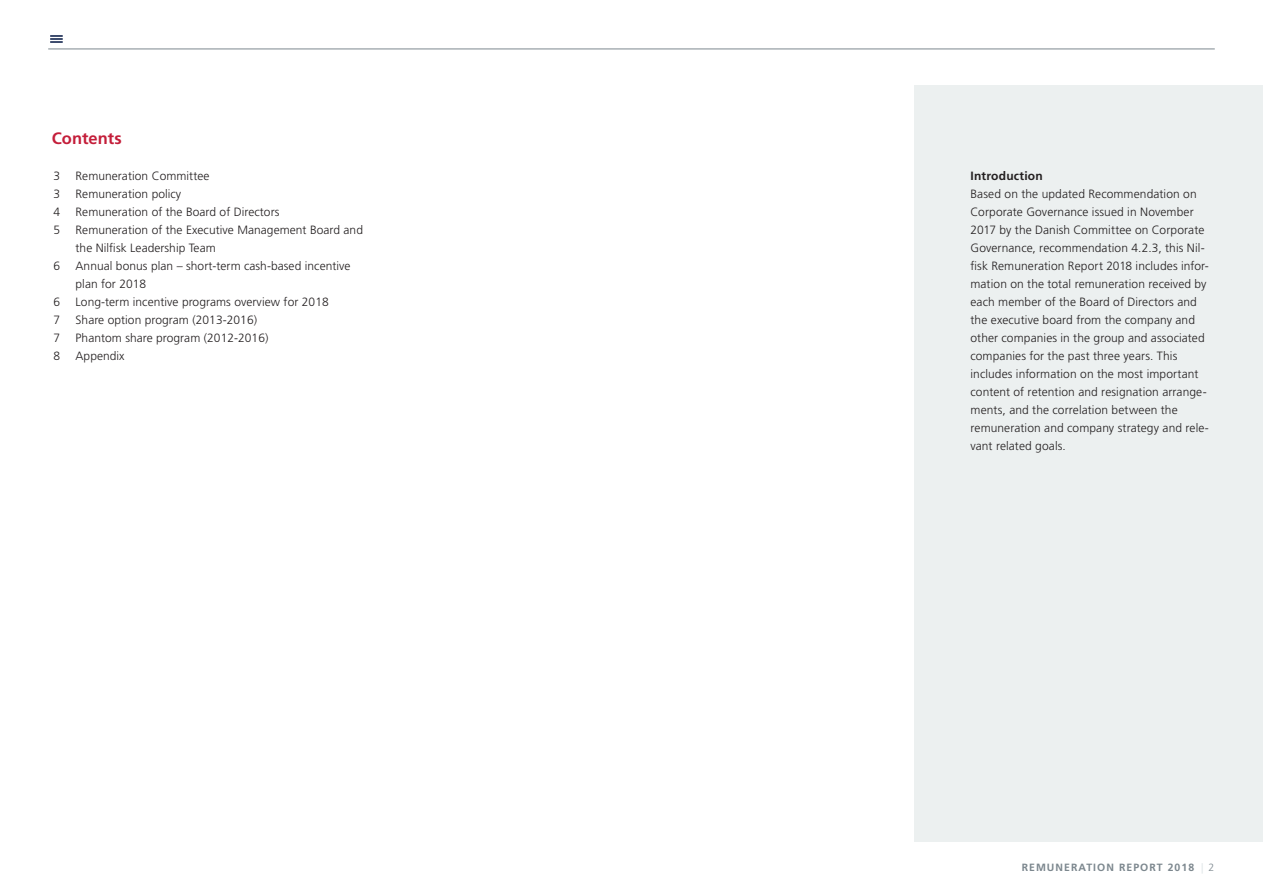
<style>
.page{position:relative;width:1263px;height:893px;background:#fff}
.page>*{position:absolute;margin:0;border:0;box-sizing:border-box;transform-origin:0 0}
.t1{font:700 16.5px "Frutiger LT Std";letter-spacing:.005em;color:#c41e3a}
.Body_text{font:300 12px/18px "Frutiger LT Std";letter-spacing:.01em;color:#231f20}
.TOC_-_body{font:300 12px/18px "Frutiger LT Std";letter-spacing:.005em;color:#231f20}
.t2{font:700 12px "Frutiger LT Std";letter-spacing:.015em;color:#231f20}
.TOC_-_numbers_body{font:300 12px "Frutiger LT Std";color:#231f20}
.t3{font:700 10.5px "Frutiger LT Std";letter-spacing:.1em;color:#7c878e}
.s1{font-weight:300;color:#d9e1e2}
.s2{font-weight:300}
</style>
<div class="page">
<div style="left:914px;top:85px;width:349px;height:757px;background:#ecf0f0"></div>
<hr style="left:48px;top:49px;width:1167px;height:1px;background:#7c878e">
<svg style="left:50px;top:35px;width:13px;height:8px"></svg>
<h4 class="t1" style="left:52px;top:129px;width:71px">Contents</h4>
<p class="TOC_-_body" style="left:76px;top:167px;width:135px">Remuneration Committee</p>
<p class="TOC_-_body" style="left:76px;top:185px;width:107px">Remuneration policy</p>
<p class="TOC_-_body" style="left:76px;top:203px;width:205px">Remuneration of the Board of Directors</p>
<p class="TOC_-_body" style="left:76px;top:221px;width:289px">Remuneration of the Executive Management Board and the Nilfisk Leadership Team</p>
<p class="TOC_-_body" style="left:76px;top:257px;width:277px">Annual bonus plan – short-term cash-based incentive plan for 2018</p>
<p class="TOC_-_body" style="left:76px;top:293px;width:255px">Long-term incentive programs overview for 2018</p>
<p class="TOC_-_body" style="left:76px;top:311px;width:183px">Share option program (2013-2016)</p>
<p class="TOC_-_body" style="left:76px;top:329px;width:194px">Phantom share program (2012-2016)</p>
<p class="TOC_-_body" style="left:76px;top:347px;width:51px">Appendix</p>
<p class="TOC_-_numbers_body" style="left:54px;top:169px;width:8px">3</p>
<p class="TOC_-_numbers_body" style="left:54px;top:187px;width:8px">3</p>
<p class="TOC_-_numbers_body" style="left:54px;top:205px;width:8px">4</p>
<p class="TOC_-_numbers_body" style="left:54px;top:223px;width:8px">5</p>
<p class="TOC_-_numbers_body" style="left:54px;top:259px;width:8px">6</p>
<p class="TOC_-_numbers_body" style="left:54px;top:295px;width:8px">6</p>
<p class="TOC_-_numbers_body" style="left:54px;top:313px;width:8px">7</p>
<p class="TOC_-_numbers_body" style="left:54px;top:331px;width:8px">7</p>
<p class="TOC_-_numbers_body" style="left:54px;top:349px;width:8px">8</p>
<h4 class="t2" style="left:970px;top:169px;width:74px">Introduction</h4>
<p class="Body_text" style="left:970px;top:185px;width:240px">Based on the updated Recommendation on Corporate Governance issued in November 2017 by the Danish Committee on Corporate Governance, recommendation 4.2.3, this Nil&shy;fisk Remuneration Report 2018 includes infor&shy;mation on the total remuneration received by each member of the Board of Directors and the executive board from the company and other companies in the group and associated companies for the past three years. This includes information on the most important content of retention and resignation arrange&shy;ments, and the correlation between the remuneration and company strategy and rele&shy;vant related goals.</p>
<p class="t3" style="left:1022px;top:861px;width:194px">REMUNERATION REPORT 2018 <span class="s1">|</span> <span class="s2">2</span></p>
</div>
